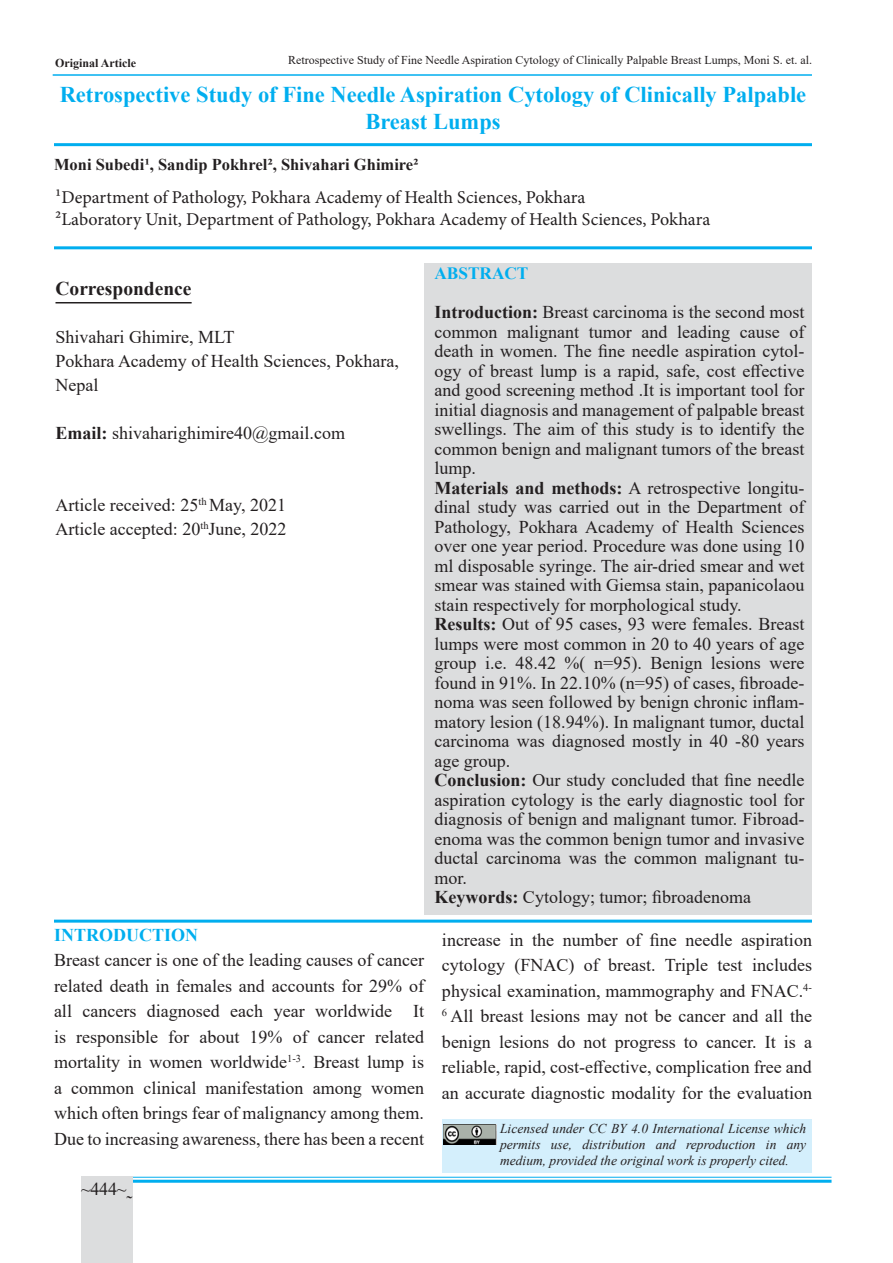
<style>
.page{position:relative;width:893px;height:1263px;background:#fff}
.page>*{position:absolute;margin:0;border:0;box-sizing:border-box;transform-origin:0 0}
.Heading{font:700 22.5px/27px "Times New Roman";color:#00aeef;text-align:center}
.t1{font:700 19.5px "Times New Roman";color:#231f20}
.t2{font:18px/19.5px "Times New Roman";color:#231f20;text-align:justify}
.t3{font:18px "Minion Pro";color:#231f20}
.t4{font:700 18px "Times New Roman";color:#00aeef}
.t5{font:700 17.25px "Times New Roman";color:#00aeef}
.t6{font:700 16.5px "Times New Roman";color:#231f20}
.t7{font:italic 13.5px/16.2px "Times New Roman";color:#231f20;text-align:justify}
.t8{font:12px "Times New Roman";color:#231f20}
.t9{font:700 12px "Times New Roman";color:#231f20}
.s1{font-weight:700}
</style>
<div class="page">
<hr style="left:53px;top:74px;width:759px;height:2px;background:#00aeef">
<hr style="left:132px;top:1177px;width:699px;height:1px;background:#00aeef">
<hr style="left:132px;top:1180px;width:699px;height:3px;background:#00aeef">
<div style="left:81px;top:1177px;width:51px;height:86px;background:#dcddde"></div>
<hr style="left:56px;top:302px;width:136px;height:1px;background:#231f20">
<hr style="left:54px;top:246px;width:758px;height:3px;background:#00aeef">
<hr style="left:54px;top:920px;width:758px;height:3px;background:#00aeef">
<hr style="left:54px;top:143px;width:758px;height:3px;background:#00aeef">
<div style="left:424px;top:264px;width:387px;height:651px;background:#dcddde"></div>
<div style="left:442px;top:1119px;width:369px;height:53px;background:#d4effc"></div>
<img style="left:443px;top:1124px;width:54px;height:20px">
<p class="t9" style="left:55px;top:54px;width:82px">Original Article</p>
<p class="t8" style="left:288px;top:52px;width:525px">Retrospective Study of Fine Needle Aspiration Cytology of Clinically Palpable Breast Lumps, Moni S. et. al.</p>
<p class="t8" style="left:402px;top:55px;width:407px">Medical Journal of Pokhara Academy of Health Sciences Vol 5 Issue 1 Jan-Jun 2022</p>
<p class="Heading" style="left:60px;top:81px;width:748px">Retrospective Study of Fine Needle Aspiration Cytology of Clinically Palpable<br>Breast Lumps</p>
<p class="t6" style="left:54px;top:152px;width:366px">Moni Subedi1, Sandip Pokhrel2, Shivahari Ghimire2</p>
<p class="t3" style="left:55px;top:185px;width:532px">1Department of Pathology, Pokhara Academy of Health Sciences, Pokhara</p>
<p class="t3" style="left:55px;top:207px;width:656px">2Laboratory Unit, Department of Pathology, Pokhara Academy of Health Sciences, Pokhara</p>
<p class="t1" style="left:56px;top:275px;width:138px">Correspondence</p>
<p class="t2" style="left:56px;top:327px;width:180px">Shivahari Ghimire, MLT</p>
<p class="t2" style="left:56px;top:349px;width:345px;line-height:24px">Pokhara Academy of Health Sciences, Pokhara,<br>Nepal</p>
<p class="t2" style="left:56px;top:423px;width:291px"><span class="s1">Email:</span> shivaharighimire40@gmail.com</p>
<p class="t2" style="left:56px;top:495px;width:232px">Article received: 25<sup>th</sup> May, 2021</p>
<p class="t2" style="left:56px;top:519px;width:233px">Article accepted: 20<sup>th</sup>June, 2022</p>
<p class="t4" style="left:54px;top:922px;width:145px">INTRODUCTION</p>
<p class="t2" style="left:54px;top:947px;width:371px;line-height:25.5px">Breast cancer is one of the leading causes of cancer related death in females and accounts for 29% of all cancers diagnosed each year worldwide It is responsible for about 19% of cancer related mortality in women worldwide<sup>1-3</sup>. Breast lump is a common clinical manifestation among women which often brings fear of malignancy among them.<br>Due to increasing awareness, there has been a recent</p>
<p class="t2" style="left:81px;top:1179px;width:53px">~444~˷</p>
<p class="t5" style="left:434px;top:261px;width:95px">ABSTRACT</p>
<p class="t2" style="left:434px;top:302px;width:371px"><span class="s1">Introduction:</span> Breast carcinoma is the second most common malignant tumor and leading cause of death in women. The fine needle aspiration cytol&shy;ogy of breast lump is a rapid, safe, cost effective and good screening method .It is important tool for initial diagnosis and management of palpable breast swellings. The aim of this study is to identify the common benign and malignant tumors of the breast lump.</p>
<p class="t2" style="left:434px;top:477px;width:371px"><span class="s1">Materials and methods:</span> A retrospective longitu&shy;dinal study was carried out in the Department of Pathology, Pokhara Academy of Health Sciences over one year period. Procedure was done using 10 ml disposable syringe. The air‑dried smear and wet smear was stained with Giemsa stain, papanicolaou stain respectively for morphological study.</p>
<p class="t2" style="left:434px;top:614px;width:371px"><span class="s1">Results:</span> Out of 95 cases, 93 were females. Breast lumps were most common in 20 to 40 years of age group i.e. 48.42 %( n=95). Benign lesions were found in 91%. In 22.10% (n=95) of cases, fibroade&shy;noma was seen followed by benign chronic inflam&shy;matory lesion (18.94%). In malignant tumor, ductal carcinoma was diagnosed mostly in 40 -80 years age group.</p>
<p class="t2" style="left:434px;top:770px;width:371px"><span class="s1">Conclusion:</span> Our study concluded that fine needle aspiration cytology is the early diagnostic tool for diagnosis of benign and malignant tumor. Fibroad&shy;enoma was the common benign tumor and invasive ductal carcinoma was the common malignant tu&shy;mor.</p>
<p class="t2" style="left:434px;top:887px;width:318px"><span class="s1">Keywords:</span> Cytology; tumor; fibroadenoma</p>
<p class="t2" style="left:442px;top:926px;width:371px;line-height:25.5px">increase in the number of fine needle aspiration cytology (FNAC) of breast. Triple test includes physical examination, mammography and FNAC.<sup>4- 6</sup> All breast lesions may not be cancer and all the benign lesions do not progress to cancer. It is a reliable, rapid, cost-effective, complication free and an accurate diagnostic modality for the evaluation</p>
<p class="t7" style="left:500px;top:1120px;width:308px">Licensed under CC BY 4.0 International License which permits use, distribution and reproduction in any medium, provided the original work is properly cited.</p>
</div>
